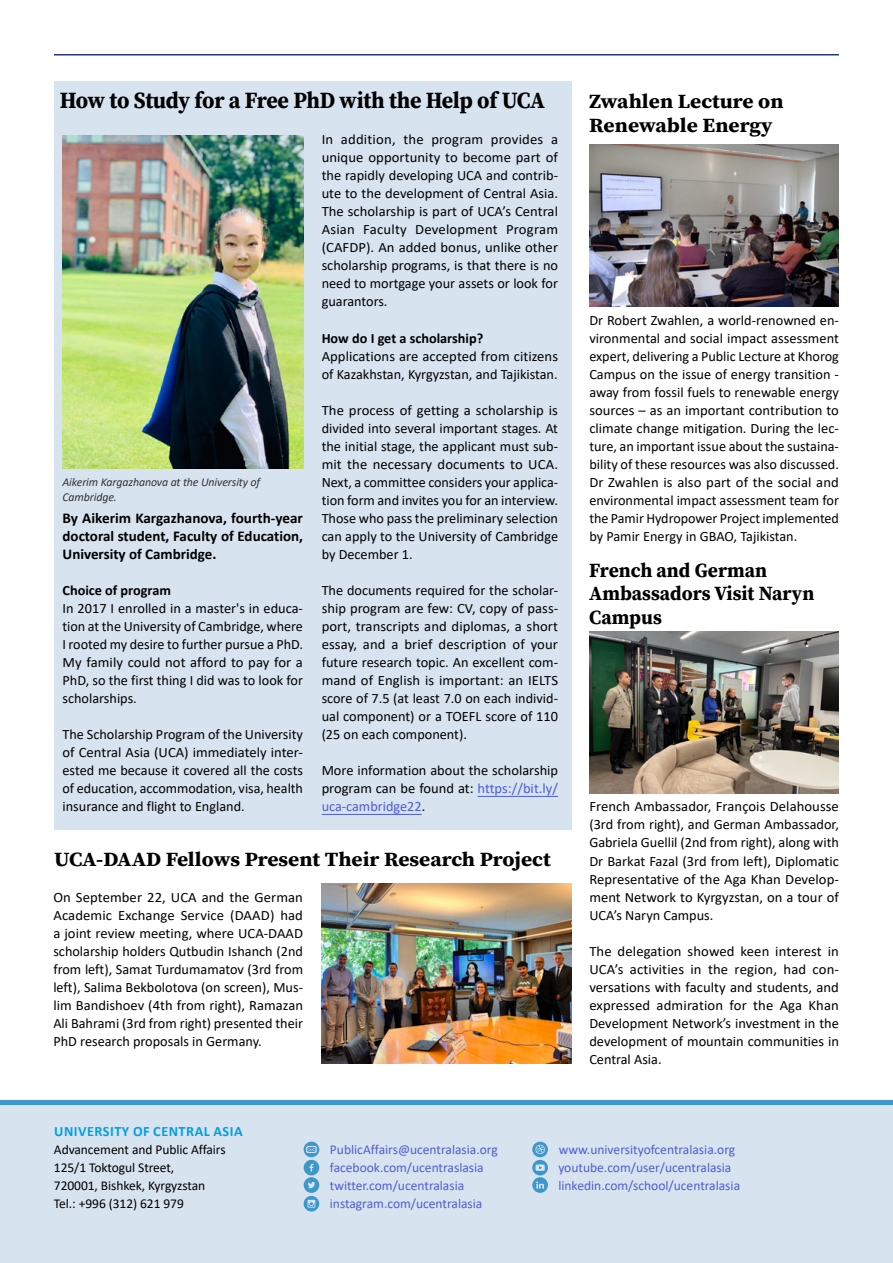
<style>
.page{position:relative;width:893px;height:1263px;background:#fff}
.page>*{position:absolute;margin:0;border:0;box-sizing:border-box;transform-origin:0 0}
.t1{font:23.1px "Source Serif Variable";letter-spacing:-.015em;color:#000;scale:.95 1}
.t2{font:20.1px/23.4px "Source Serif Variable";color:#000;scale:1.07 1}
.t3{font:20.1px/23.4px "Source Serif Variable";color:#000}
.t4{font:700 15px/18px "Calibri";color:#000;text-align:justify}
.t5{font:14.25px/18px "Calibri";color:#000;text-align:justify}
.t6{font:700 14.25px "Calibri";color:#000}
.t7{font:700 14.25px "Calibri";letter-spacing:.035em;color:#009fe3}
.t8{font:13.5px/18px "Calibri";color:#4f5cd6}
.t9{font:13.5px/18px "Calibri";letter-spacing:-.005em;color:#000}
.t10{font:italic 12px/14.4px "Calibri";letter-spacing:-.01em;color:#333}
.s1{color:#4f5cd6}
</style>
<div class="page">
<hr style="left:54px;top:54px;width:785px;height:2px;background:#283583">
<div style="left:54px;top:81px;width:517px;height:748px;background:#d7e4f0"></div>
<div style="left:0;top:1104px;width:893px;height:159px;background:#d7e4f0"></div>
<hr style="left:0;top:1100px;width:893px;height:4px;background:#3e97cb">
<svg style="left:304px;top:1141px;width:15px;height:70px"></svg>
<svg style="left:532px;top:1141px;width:16px;height:52px"></svg>
<img style="left:63px;top:135px;width:241px;height:334px">
<hr style="left:478px;top:796px;width:80px;height:1px;background:#4f5cd6">
<hr style="left:322px;top:814px;width:100px;height:1px;background:#4f5cd6">
<img style="left:322px;top:883px;width:249px;height:181px">
<img style="left:589px;top:631px;width:250px;height:162px">
<img style="left:589px;top:144px;width:250px;height:162px">
<h1 class="t1" style="left:60px;top:85px;width:512px">How to Study for a Free PhD with the Help of UCA</h1>
<p class="t10" style="left:63px;top:474px;width:199px">Aikerim Kargazhanova at the University of<br>Cambridge.</p>
<p class="t4" style="left:63px;top:509px;width:242px">By Aikerim Kargazhanova, fourth-year doctoral student, Faculty of Education, University of Cambridge.</p>
<p class="t6" style="left:63px;top:580px;width:110px">Choice of program</p>
<p class="t5" style="left:63px;top:599px;width:242px">In 2017 I enrolled in a master's in educa&shy;tion at the University of Cambridge, where I rooted my desire to further pursue a PhD.<br>My family could not afford to pay for a PhD, so the first thing I did was to look for scholarships.</p>
<p class="t5" style="left:63px;top:725px;width:242px">The Scholarship Program of the University of Central Asia (UCA) immediately inter&shy;ested me because it covered all the costs of education, accommodation, visa, health insurance and flight to England.</p>
<p class="t5" style="left:322px;top:130px;width:238px">In addition, the program provides a unique opportunity to become part of the rapidly developing UCA and contrib&shy;ute to the development of Central Asia.<br>The scholarship is part of UCA’s Central Asian Faculty Development Program (CAFDP). An added bonus, unlike other scholarship programs, is that there is no need to mortgage your assets or look for guarantors.</p>
<p class="t6" style="left:322px;top:328px;width:163px">How do I get a scholarship?</p>
<p class="t5" style="left:322px;top:346px;width:238px">Applications are accepted from citizens of Kazakhstan, Kyrgyzstan, and Tajikistan.</p>
<p class="t5" style="left:322px;top:401px;width:238px">The process of getting a scholarship is divided into several important stages. At the initial stage, the applicant must sub&shy;mit the necessary documents to UCA.<br>Next, a committee considers your applica&shy;tion form and invites you for an interview.<br>Those who pass the preliminary selection can apply to the University of Cambridge by December 1.</p>
<p class="t5" style="left:322px;top:581px;width:238px">The documents required for the scholar&shy;ship program are few: CV, copy of pass&shy;port, transcripts and diplomas, a short essay, and a brief description of your future research topic. An excellent com&shy;mand of English is important: an IELTS score of 7.5 (at least 7.0 on each individ&shy;ual component) or a TOEFL score of 110 (25 on each component).</p>
<p class="t5" style="left:322px;top:761px;width:238px">More information about the scholarship program can be found at: <span class="s1">https://bit.ly/ uca-cambridge22</span>.</p>
<h2 class="t2" style="left:54px;top:847px;width:466px">UCA-DAAD Fellows Present Their Research Project</h2>
<p class="t5" style="left:53px;top:887px;width:251px">On September 22, UCA and the German Academic Exchange Service (DAAD) had a joint review meeting, where UCA-DAAD scholarship holders Qutbudin Ishanch (2nd from left), Samat Turdumamatov (3rd from left), Salima Bekbolotova (on screen), Mus&shy;lim Bandishoev (4th from right), Ramazan Ali Bahrami (3rd from right) presented their PhD research proposals in Germany.</p>
<h2 class="t2" style="left:589px;top:90px;width:183px">Zwahlen Lecture on<br>Renewable Energy</h2>
<p class="t5" style="left:589px;top:310px;width:251px">Dr Robert Zwahlen, a world-renowned en&shy;vironmental and social impact assessment expert, delivering a Public Lecture at Khorog Campus on the issue of energy transition - away from fossil fuels to renewable energy sources – as an important contribution to climate change mitigation. During the lec&shy;ture, an important issue about the sustaina&shy;bility of these resources was also discussed.<br>Dr Zwahlen is also part of the social and environmental impact assessment team for the Pamir Hydropower Project implemented by Pamir Energy in GBAO, Tajikistan.</p>
<h2 class="t3" style="left:589px;top:558px;width:227px">French and German<br>Ambassadors Visit Naryn<br>Campus</h2>
<p class="t5" style="left:589px;top:797px;width:251px">French Ambassador, François Delahousse (3rd from right), and German Ambassador, Gabriela Guellil (2nd from right), along with Dr Barkat Fazal (3rd from left), Diplomatic Representative of the Aga Khan Develop&shy;ment Network to Kyrgyzstan, on a tour of UCA’s Naryn Campus.</p>
<p class="t5" style="left:589px;top:941px;width:251px">The delegation showed keen interest in UCA’s activities in the region, had con&shy;versations with faculty and students, and expressed admiration for the Aga Khan Development Network’s investment in the development of mountain communities in Central Asia.</p>
<p class="t7" style="left:54px;top:1121px;width:190px">UNIVERSITY OF CENTRAL ASIA</p>
<p class="t9" style="left:54px;top:1140px;width:173px">Advancement and Public Affairs<br>125/1 Toktogul Street,<br>720001, Bishkek, Kyrgyzstan<br>Tel.: +996 (312) 621 979</p>
<p class="t8" style="left:330px;top:1140px;width:169px">PublicAffairs@ucentralasia.org</p>
<p class="t8" style="left:559px;top:1140px;width:178px">www.universityofcentralasia.org</p>
<p class="t8" style="left:330px;top:1158px;width:155px">facebook.com/ucentraslasia twitter.com/ucentralasia instagram.com/ucentralasia</p>
<p class="t8" style="left:558px;top:1158px;width:183px">youtube.com/user/ucentralasia linkedin.com/school/ucentralasia</p>
</div>
